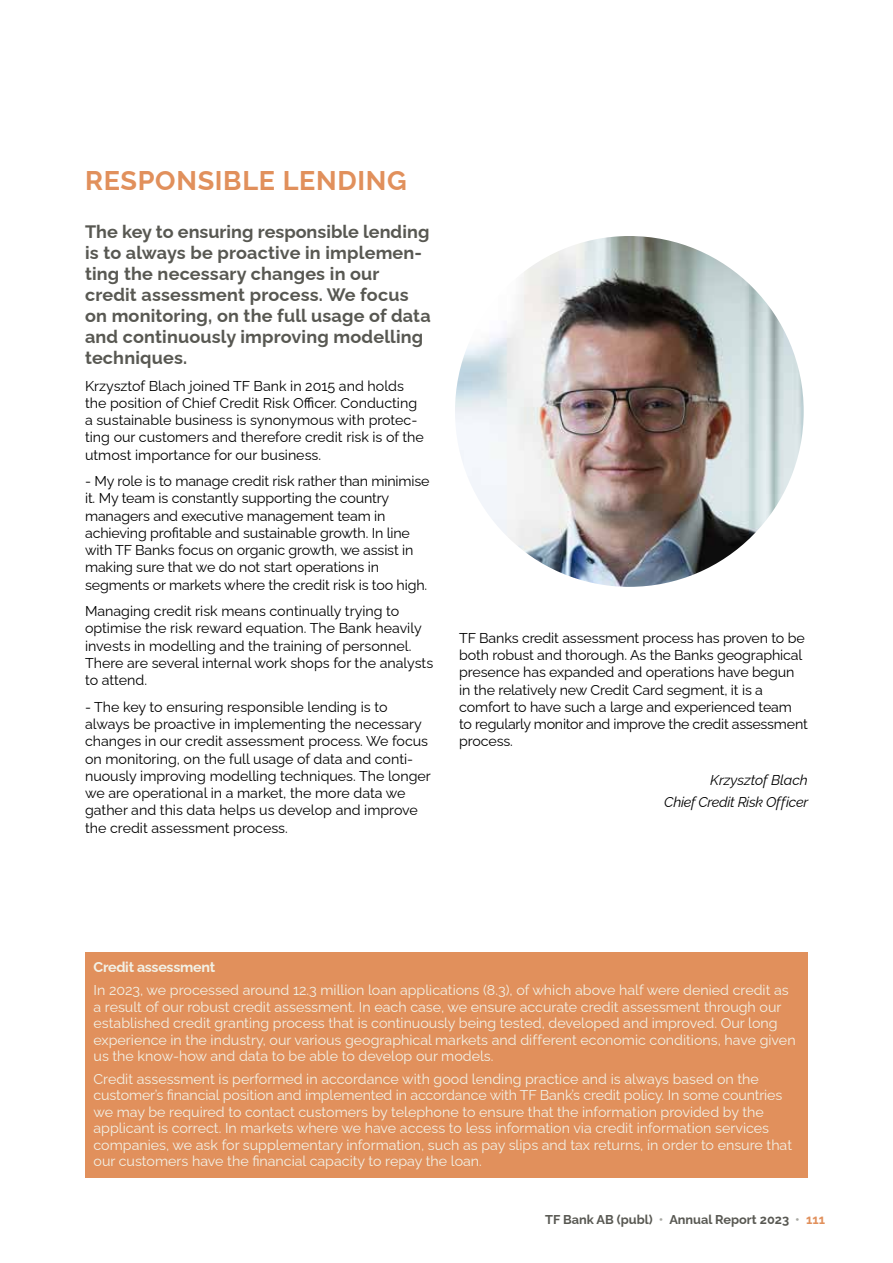
<style>
.page{position:relative;width:893px;height:1263px;background:#fff}
.page>*{position:absolute;margin:0;border:0;box-sizing:border-box;transform-origin:0 0}
.t1{font:700 27px "Raleway";letter-spacing:.025em;color:#e1905c}
.t2{font:700 18px/21px "Raleway";letter-spacing:.01em;color:#585852}
.t3{font:14.25px/17.2px "Raleway";letter-spacing:-.01em;color:#000}
.t4{font:14.25px/16.5px "Raleway";color:#f2f1e6}
.t5{font:italic 14.25px/21.5px "Raleway";letter-spacing:-.015em;color:#000;text-align:right}
.t6{font:700 14.25px "Raleway";letter-spacing:-.02em;color:#f2f1e6}
.t7{font:700 12.75px "Raleway";color:#585852}
.s1{color:#a8a9a3}
.s2{color:#e1905c}
</style>
<div class="page">
<div style="left:85px;top:952px;width:723px;height:226px;background:#e1905c"></div>
<img style="left:455px;top:236px;width:349px;height:351px">
<h1 class="t1" style="left:85px;top:159px;width:323px">RESPONSIBLE LENDING</h1>
<p class="t2" style="left:85px;top:219px;width:347px">The key to ensuring responsible lending is to always be proactive in implemen&shy;ting the necessary changes in our credit assessment process. We focus on monitoring, on the full usage of data and continuously improving modelling techniques.</p>
<p class="t3" style="left:85px;top:375px;width:340px">Krzysztof Blach joined TF Bank in 2015 and holds the position of Chief Credit Risk Officer. Conducting a sustainable business is synonymous with protec&shy;ting our customers and therefore credit risk is of the utmost importance for our business.</p>
<p class="t3" style="left:85px;top:471px;width:346px">- My role is to manage credit risk rather than minimise it. My team is constantly supporting the country managers and executive management team in achieving profitable and sustainable growth. In line with TF Banks focus on organic growth, we assist in making sure that we do not start operations in segments or markets where the credit risk is too high.</p>
<p class="t3" style="left:85px;top:601px;width:350px">Managing credit risk means continually trying to optimise the risk reward equation. The Bank heavily invests in modelling and the training of personnel.<br>There are several internal work shops for the analysts to attend.</p>
<p class="t3" style="left:85px;top:696px;width:347px">- The key to ensuring responsible lending is to always be proactive in implementing the necessary changes in our credit assessment process. We focus on monitoring, on the full usage of data and conti&shy;nuously improving modelling techniques. The longer we are operational in a market, the more data we gather and this data helps us develop and improve the credit assessment process.</p>
<p class="t3" style="left:459px;top:627px;width:350px">TF Banks credit assessment process has proven to be both robust and thorough. As the Banks geographical presence has expanded and operations have begun in the relatively new Credit Card segment, it is a comfort to have such a large and experienced team to regularly monitor and improve the credit assessment process.</p>
<p class="t5" style="left:664px;top:768px;width:146px">Krzysztof Blach<br>Chief Credit Risk Officer</p>
<p class="t6" style="left:94px;top:956px;width:123px">Credit assessment</p>
<p class="t4" style="left:94px;top:980px;width:704px">In 2023, we processed around 12.3 million loan applications (8.3), of which above half were denied credit as a result of our robust credit assessment. In each case, we ensure accurate credit assessment through our established credit granting process that is continuously being tested, developed and improved. Our long experience in the industry, our various geographical markets and different economic conditions, have given us the know-how and data to be able to develop our models.</p>
<p class="t4" style="left:94px;top:1069px;width:700px">Credit assessment is performed in accordance with good lending practice and is always based on the customer’s financial position and implemented in accordance with TF Bank’s credit policy. In some countries we may be required to contact customers by telephone to ensure that the information provided by the applicant is correct. In markets where we have access to less information via credit information services companies, we ask for supplementary information, such as pay slips and tax returns, in order to ensure that our customers have the financial capacity to repay the loan.</p>
<p class="t7" style="left:545px;top:1209px;width:281px">TF Bank AB (publ) <span class="s1">•</span> Annual Report 2023 <span class="s1">•</span> <span class="s2">111</span></p>
</div>
